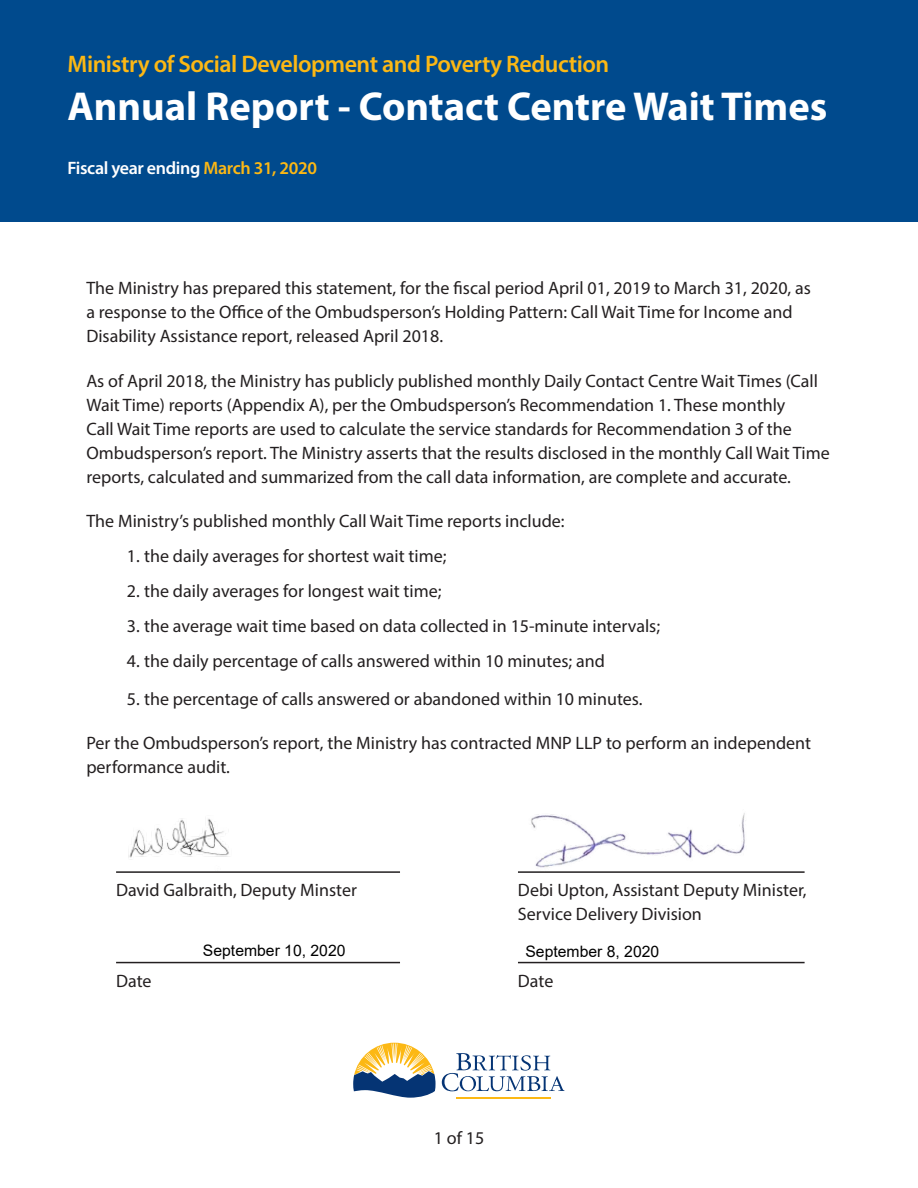
<style>
.page{position:relative;width:918px;height:1188px;background:#fff}
.page>*{position:absolute;margin:0;border:0;box-sizing:border-box;transform-origin:0 0}
.t1{font:700 40.5px "Myriad Pro";color:#fff}
.t2{font:600 24px "Myriad Pro";letter-spacing:-.02em;color:#fcb814}
.t3{font:18px/24px "Myriad Pro";color:#231f20}
.t4{font:600 18px "Myriad Pro";letter-spacing:-.02em;color:#fff}
.t5{font:15.75px "Arial";color:#000}
.s1{color:#fcb814}
</style>
<div class="page">
<div style="left:0;top:0;width:918px;height:221px;background:#004a8d"></div>
<hr style="left:456px;top:1097px;width:94px;height:1px;background:#fcb814">
<svg style="left:442px;top:1053px;width:123px;height:38px"></svg>
<svg style="left:353px;top:1043px;width:83px;height:55px"></svg>
<hr style="left:116px;top:871px;width:284px;height:2px;background:#231f20">
<hr style="left:116px;top:962px;width:284px;height:1px;background:#231f20">
<hr style="left:518px;top:871px;width:287px;height:2px;background:#231f20">
<hr style="left:518px;top:962px;width:287px;height:1px;background:#231f20">
<img style="left:521px;top:813px;width:232px;height:60px">
<img style="left:128px;top:818px;width:101px;height:40px">
<h2 class="t2" style="left:68px;top:49px;width:543px">Ministry of Social Development and Poverty Reduction</h2>
<h1 class="t1" style="left:68px;top:80px;width:761px">Annual Report - Contact Centre Wait Times</h1>
<p class="t4" style="left:68px;top:157px;width:251px">Fiscal year ending <span class="s1">March 31, 2020</span></p>
<p class="t3" style="left:86px;top:276px;width:726px">The Ministry has prepared this statement, for the fiscal period April 01, 2019 to March 31, 2020, as a response to the Office of the Ombudsperson’s Holding Pattern: Call Wait Time for Income and<br>Disability Assistance report, released April 2018.</p>
<p class="t3" style="left:86px;top:368px;width:745px">As of April 2018, the Ministry has publicly published monthly Daily Contact Centre Wait Times (Call Wait Time) reports (Appendix A), per the Ombudsperson’s Recommendation 1. These monthly<br>Call Wait Time reports are used to calculate the service standards for Recommendation 3 of the Ombudsperson’s report. The Ministry asserts that the results disclosed in the monthly Call Wait Time reports, calculated and summarized from the call data information, are complete and accurate.</p>
<p class="t3" style="left:86px;top:508px;width:480px">The Ministry’s published monthly Call Wait Time reports include:</p>
<p class="t3" style="left:127px;top:544px;width:321px">1. the daily averages for shortest wait time;</p>
<p class="t3" style="left:127px;top:579px;width:316px">2. the daily averages for longest wait time;</p>
<p class="t3" style="left:127px;top:614px;width:535px">3. the average wait time based on data collected in 15-minute intervals;</p>
<p class="t3" style="left:127px;top:649px;width:479px">4. the daily percentage of calls answered within 10 minutes; and</p>
<p class="t3" style="left:127px;top:686px;width:517px">5. the percentage of calls answered or abandoned within 10 minutes.</p>
<p class="t3" style="left:86px;top:731px;width:726px">Per the Ombudsperson’s report, the Ministry has contracted MNP LLP to perform an independent performance audit.</p>
<p class="t3" style="left:116px;top:878px;width:242px">David Galbraith, Deputy Minster</p>
<p class="t3" style="left:518px;top:878px;width:290px">Debi Upton, Assistant Deputy Minister,<br>Service Delivery Division</p>
<p class="t3" style="left:116px;top:969px;width:37px">Date</p>
<p class="t5" style="left:203px;top:939px;width:144px">September 10, 2020</p>
<p class="t5" style="left:525px;top:940px;width:135px">September 8, 2020</p>
<p class="t3" style="left:518px;top:969px;width:37px">Date</p>
<p class="t3" style="left:434px;top:1125px;width:52px">1 of 15</p>
</div>
